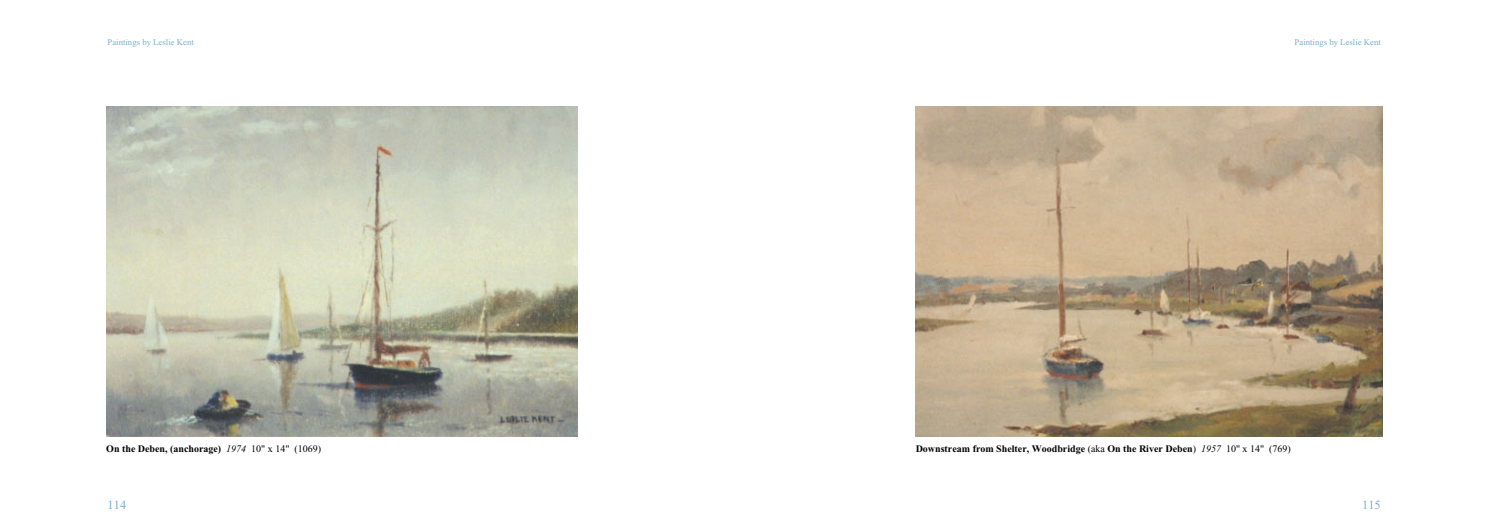
<style>
.page{position:relative;width:1489px;height:527px;background:#fff}
.page>*{position:absolute;margin:0;border:0;box-sizing:border-box;transform-origin:0 0}
.t1{font:12.5px "Times New Roman";color:#7aafce}
.t2{font:700 10px "Times New Roman";color:#000}
.t3{font:8.75px "Times New Roman";color:#7aafce}
.s1{font-weight:400;font-style:italic}
.s2{font-weight:400}
</style>
<div class="page">
<img style="left:916px;top:106px;width:466px;height:330px">
<img style="left:106px;top:106px;width:472px;height:330px">
<p class="t3" style="left:108px;top:39px;width:88px">Paintings by Leslie Kent</p>
<p class="t3" style="left:1294px;top:39px;width:88px">Paintings by Leslie Kent</p>
<p class="t2" style="left:106px;top:445px;width:216px">On the Deben, (anchorage) <span class="s1">1974</span> <span class="s2">10" x 14" (1069)</span></p>
<p class="t2" style="left:916px;top:445px;width:377px">Downstream from Shelter, Woodbridge <span class="s2">(aka</span> On the River Deben<span class="s2">)</span> <span class="s1">1957</span> <span class="s2">10" x 14" (769)</span></p>
<p class="t1" style="left:108px;top:500px;width:20px">114</p>
<p class="t1" style="left:1362px;top:500px;width:20px">115</p>
</div>
